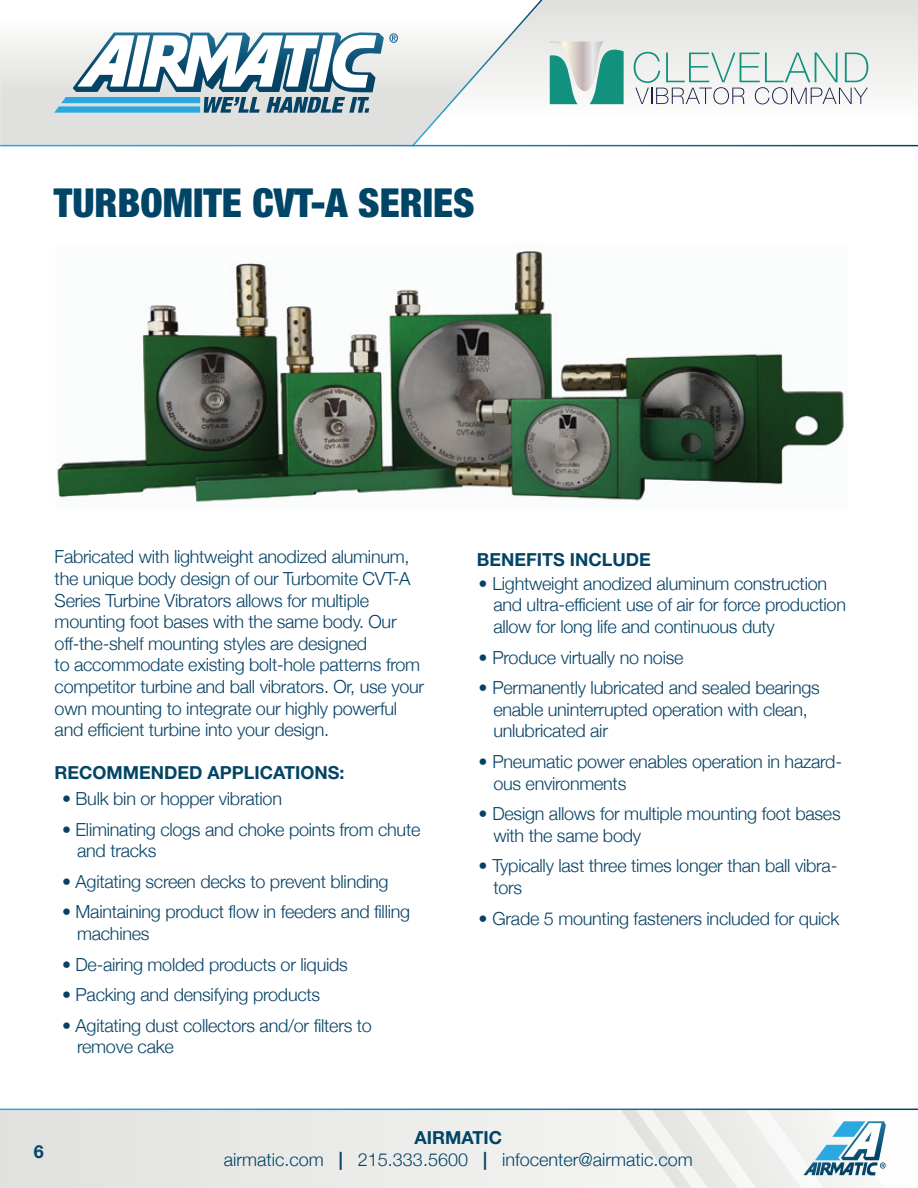
<style>
.page{position:relative;width:918px;height:1188px;background:#fff}
.page>*{position:absolute;margin:0;border:0;box-sizing:border-box;transform-origin:0 0}
.t1{font:900 condensed 40.05px "Helvetica Neue";color:#046}
.t2{font:300 18px/21.6px "Helvetica Neue";letter-spacing:-.015em;color:#074265}
.t3{font:300 18px "Helvetica Neue";color:#046}
.t4{font:700 18px "Helvetica Neue LT Std";color:#034465}
.t5{font:700 18px "Helvetica Neue LT Std";color:#046}
.s1{font-family:"Helvetica Neue LT Std";font-weight:700}
.s2{color:#044366}
</style>
<div class="page">
<svg style="left:624px;top:0;width:294px;height:145px"></svg>
<svg style="left:0;top:37px;width:411px;height:108px;background:#e1e2e1"></svg>
<div style="left:0;top:1109px;width:918px;height:79px;background:#eaeae8"></div>
<svg style="left:621px;top:1110px;width:265px;height:78px"></svg>
<hr style="left:0;top:1109px;width:918px;height:1px;background:#fff">
<svg style="left:54px;top:32px;width:344px;height:81px"></svg>
<svg style="left:411px;top:0;width:213px;height:147px"></svg>
<svg style="left:634px;top:52px;width:234px;height:52px"></svg>
<img style="left:57px;top:251px;width:787px;height:251px">
<h1 class="t1" style="left:54px;top:178px;width:422px">TURBOMITE CVT-A SERIES</h1>
<p class="t2" style="left:55px;top:546px;width:371px">Fabricated with lightweight anodized aluminum, the unique body design of our Turbomite CVT-A Series Turbine Vibrators allows for multiple mounting foot bases with the same body. Our off-the-shelf mounting styles are designed<br>to accommodate existing bolt-hole patterns from competitor turbine and ball vibrators. Or, use your own mounting to integrate our highly powerful and efficient turbine into your design.</p>
<p class="t4" style="left:55px;top:762px;width:291px">RECOMMENDED APPLICATIONS:</p>
<p class="t2" style="left:62px;top:787px;width:221px">• Bulk bin or hopper vibration</p>
<p class="t2" style="left:77px;top:818px;width:345px;text-indent:-15px">• Eliminating clogs and choke points from chute and tracks</p>
<p class="t2" style="left:62px;top:870px;width:328px">• Agitating screen decks to prevent blinding</p>
<p class="t2" style="left:77px;top:901px;width:335px;text-indent:-15px">• Maintaining product flow in feeders and filling machines</p>
<p class="t2" style="left:62px;top:953px;width:287px">• De-airing molded products or liquids</p>
<p class="t2" style="left:62px;top:984px;width:260px">• Packing and densifying products</p>
<p class="t2" style="left:77px;top:1014px;width:296px;text-indent:-15px">• Agitating dust collectors and/or filters to remove cake</p>
<p class="t4" style="left:477px;top:548px;width:176px">BENEFITS INCLUDE</p>
<p class="t2" style="left:493px;top:572px;width:354px;text-indent:-15px">• Lightweight anodized aluminum construction and ultra-efficient use of air for force production allow for long life and continuous duty</p>
<p class="t2" style="left:478px;top:646px;width:207px">• Produce virtually no noise</p>
<p class="t2" style="left:493px;top:677px;width:328px;text-indent:-15px">• Permanently lubricated and sealed bearings enable uninterrupted operation with clean, unlubricated air</p>
<p class="t2" style="left:493px;top:750px;width:350px;text-indent:-15px">• Pneumatic power enables operation in hazard&shy;ous environments</p>
<p class="t2" style="left:493px;top:803px;width:349px;text-indent:-15px">• Design allows for multiple mounting foot bases with the same body</p>
<p class="t2" style="left:493px;top:855px;width:345px;text-indent:-15px">• Typically last three times longer than ball vibra&shy;tors</p>
<p class="t2" style="left:478px;top:907px;width:362px">• Grade 5 mounting fasteners included for quick</p>
<p class="t4" style="left:34px;top:1140px;width:12px">6</p>
<p class="t5" style="left:415px;top:1127px;width:89px">AIRMATIC</p>
<p class="t3" style="left:224px;top:1149px;width:470px">airmatic.com <span class="s1">|</span> <span class="s2">215.333.5600</span> <span class="s1">|</span> infocenter@airmatic.com</p>
</div>
